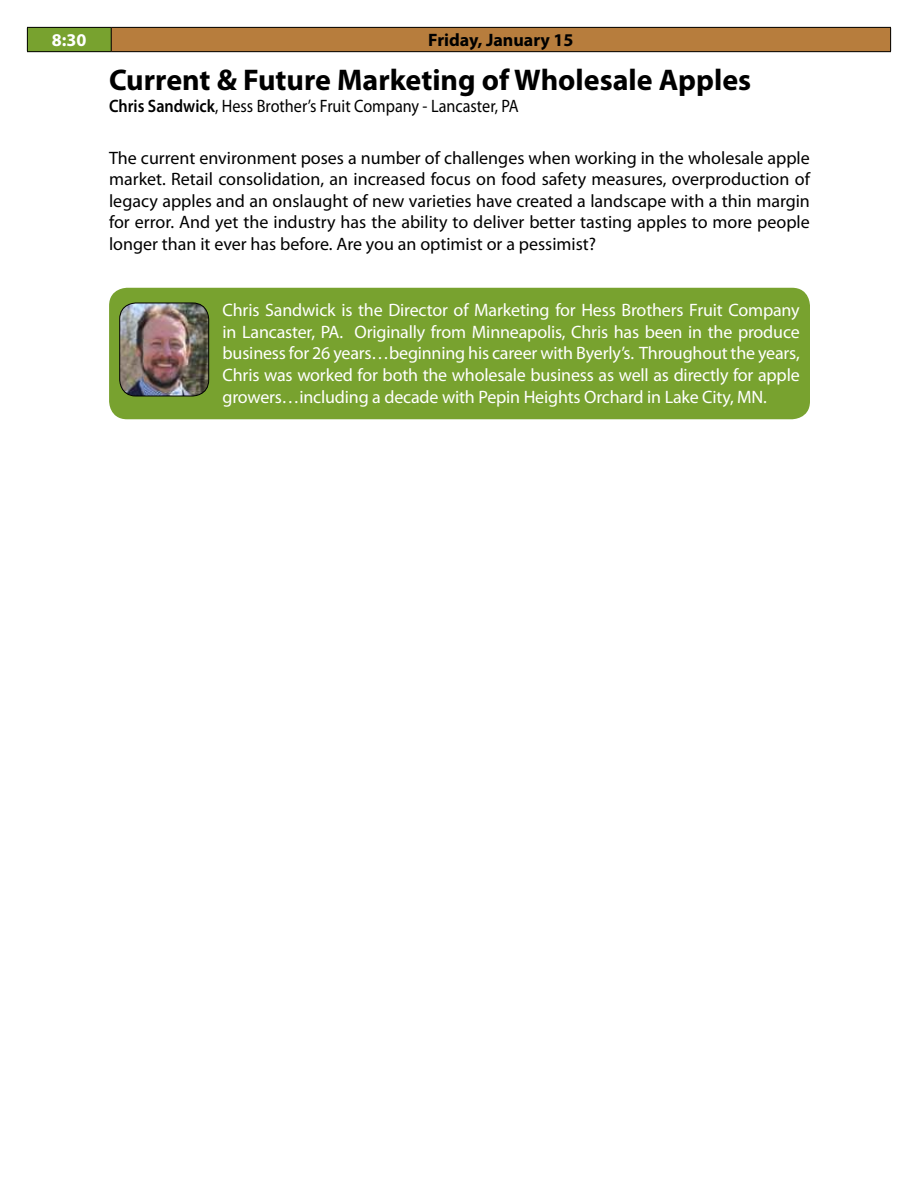
<style>
.page{position:relative;width:918px;height:1188px;background:#fff}
.page>*{position:absolute;margin:0;border:0;box-sizing:border-box;transform-origin:0 0}
.t1{font:700 30px "Myriad Pro";color:#000}
.t2{font:18px/21.6px "Myriad Pro";color:#000;text-align:justify}
.t3{font:18px/21.6px "Myriad Pro";letter-spacing:-.01em;color:#fff;text-align:justify}
.t4{font:18px "Myriad Pro";color:#000;scale:.9 1}
.t5{font:700 18px "Myriad Pro";color:#000}
.t6{font:700 18px "Myriad Pro";color:#fff}
.s1{font-weight:600}
</style>
<div class="page">
<div style="left:27px;top:27px;width:84px;height:25px;background:#78a22f"></div>
<div style="left:111px;top:27px;width:780px;height:25px;background:#b77d3d"></div>
<hr style="left:27px;top:27px;width:84px;height:1px;background:#000">
<svg style="left:27px;top:28px;width:1px;height:23px"></svg>
<hr style="left:111px;top:27px;width:780px;height:1px;background:#000">
<svg style="left:111px;top:28px;width:1px;height:23px"></svg>
<svg style="left:890px;top:28px;width:1px;height:23px"></svg>
<hr style="left:27px;top:51px;width:84px;height:1px;background:#000">
<hr style="left:111px;top:51px;width:780px;height:1px;background:#000">
<div style="left:109px;top:288px;width:701px;height:131px;background:#78a22f;border-radius:18px"></div>
<img style="left:120px;top:303px;width:89px;height:93px">
<div style="left:119px;top:303px;width:90px;height:93px;border:1px solid #000;border-radius:16px"></div>
<p class="t6" style="left:52px;top:28px;width:36px">8:30</p>
<p class="t5" style="left:428px;top:28px;width:147px">Friday, January 15</p>
<h1 class="t1" style="left:109px;top:60px;width:644px">Current &amp; Future Marketing of Wholesale Apples</h1>
<p class="t4" style="left:109px;top:95px;width:457px"><span class="s1">Chris Sandwick</span>, Hess Brother’s Fruit Company - Lancaster, PA</p>
<p class="t2" style="left:109px;top:146px;width:702px">The current environment poses a number of challenges when working in the wholesale apple market. Retail consolidation, an increased focus on food safety measures, overproduction of legacy apples and an onslaught of new varieties have created a landscape with a thin margin for error. And yet the industry has the ability to deliver better tasting apples to more people longer than it ever has before. Are you an optimist or a pessimist?</p>
<p class="t3" style="left:223px;top:299px;width:579px">Chris Sandwick is the Director of Marketing for Hess Brothers Fruit Company in Lancaster, PA. Originally from Minneapolis, Chris has been in the produce business for 26 years…beginning his career with Byerly’s. Throughout the years, Chris was worked for both the wholesale business as well as directly for apple growers…including a decade with Pepin Heights Orchard in Lake City, MN.</p>
</div>
